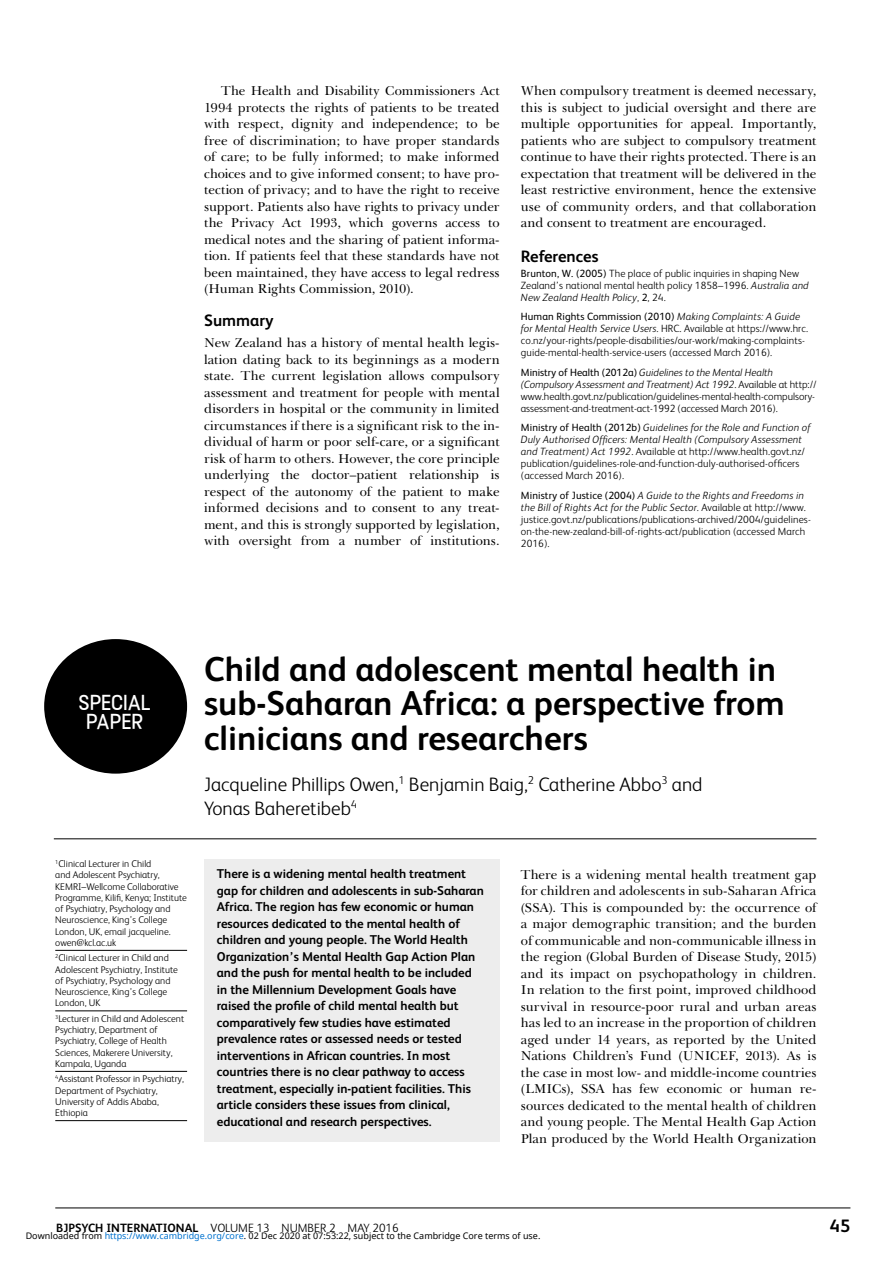
<style>
.page{position:relative;width:893px;height:1263px;background:#fff}
.page>*{position:absolute;margin:0;border:0;box-sizing:border-box;transform-origin:0 0}
.t1{font:700 34.5px/34.5px "FS Albert";color:#000}
.t2{font:24.3px/19.5px "FS Dillonv 1.01";color:#fff;text-align:center}
.t3{font:300 19.5px/24px "FS Albert";color:#000}
.t4{font:700 18px "FS Albert";color:#000}
.t5{font:700 16.5px "FS Albert";color:#000}
.t6{font:13.2px/16.5px "Baskerville BT";letter-spacing:-.005em;color:#000;text-align:justify}
.t7{font:700 12.75px/16.5px "FS Albert";color:#000}
.t8{font:300 12px "FS Albert";color:#000}
.t9{font:300 10.5px/12px "FS Albert";letter-spacing:.01em;color:#000}
.t10{font:300 9.75px/11.2px "FS Albert";color:#000}
.t11{font:9px "Noto Sans";color:#000}
.s1{font-weight:400}
.s2{font-style:italic}
.s3{font-weight:700}
.s4{color:#0172cf}
</style>
<div class="page">
<hr style="left:55px;top:1208px;width:795px;height:1px;background:#000">
<div style="left:44px;top:639px;width:143px;height:135px;background:#000;border-radius:50%"></div>
<hr style="left:54px;top:838px;width:762px;height:1px;background:#000">
<div style="left:204px;top:860px;width:296px;height:282px;background:#ededed"></div>
<hr style="left:55px;top:950px;width:132px;height:1px;background:#000">
<hr style="left:55px;top:1010px;width:132px;height:1px;background:#000">
<hr style="left:55px;top:1071px;width:132px;height:1px;background:#000">
<hr style="left:55px;top:1120px;width:132px;height:1px;background:#000">
<p class="t6" style="left:204px;top:83px;width:297px;text-indent:17px">The Health and Disability Commissioners Act 1994 protects the rights of patients to be treated with respect, dignity and independence; to be free of discrimination; to have proper standards of care; to be fully informed; to make informed choices and to give informed consent; to have pro&shy;tection of privacy; and to have the right to receive support. Patients also have rights to privacy under the Privacy Act 1993, which governs access to medical notes and the sharing of patient informa&shy;tion. If patients feel that these standards have not been maintained, they have access to legal redress (Human Rights Commission, 2010).</p>
<p class="t5" style="left:204px;top:309px;width:71px">Summary</p>
<p class="t6" style="left:204px;top:335px;width:297px">New Zealand has a history of mental health legis&shy;lation dating back to its beginnings as a modern state. The current legislation allows compulsory assessment and treatment for people with mental disorders in hospital or the community in limited circumstances if there is a significant risk to the in&shy;dividual of harm or poor self-care, or a significant risk of harm to others. However, the core principle underlying the doctor–patient relationship is respect of the autonomy of the patient to make informed decisions and to consent to any treat&shy;ment, and this is strongly supported by legislation, with oversight from a number of institutions.</p>
<p class="t6" style="left:521px;top:83px;width:297px">When compulsory treatment is deemed necessary, this is subject to judicial oversight and there are multiple opportunities for appeal. Importantly, patients who are subject to compulsory treatment continue to have their rights protected. There is an expectation that treatment will be delivered in the least restrictive environment, hence the extensive use of community orders, and that collaboration and consent to treatment are encouraged.</p>
<p class="t5" style="left:521px;top:245px;width:79px">References</p>
<p class="t9" style="left:521px;top:267px;width:289px"><span class="s1">Brunton, W. (2005)</span> The place of public inquiries in shaping New<br>Zealand’s national mental health policy 1858–1996. <span class="s2">Australia and<br>New Zealand Health Policy</span>, <span class="s1">2</span>, 24.</p>
<p class="t9" style="left:521px;top:310px;width:289px"><span class="s1">Human Rights Commission (2010)</span> <span class="s2">Making Complaints: A Guide for Mental Health Service Users</span>. HRC. Available at https://www.hrc. co.nz/your-rights/people-disabilities/our-work/making-complaints&shy;guide-mental-health-service-users (accessed March 2016).</p>
<p class="t9" style="left:521px;top:366px;width:297px"><span class="s1">Ministry of Health (2012a)</span> <span class="s2">Guidelines to the Mental Health (Compulsory Assessment and Treatment) Act 1992</span>. Available at http:// www.health.govt.nz/publication/guidelines-mental-health-compulsory&shy;assessment-and-treatment-act-1992 (accessed March 2016).</p>
<p class="t9" style="left:521px;top:421px;width:291px"><span class="s1">Ministry of Health (2012b)</span> <span class="s2">Guidelines for the Role and Function of Duly Authorised Officers: Mental Health (Compulsory Assessment and Treatment) Act 1992</span>. Available at http://www.health.govt.nz/ publication/guidelines-role-and-function-duly-authorised-officers (accessed March 2016).</p>
<p class="t9" style="left:521px;top:489px;width:291px"><span class="s1">Ministry of Justice (2004)</span> <span class="s2">A Guide to the Rights and Freedoms in the Bill of Rights Act for the Public Sector</span>. Available at http://www. justice.govt.nz/publications/publications-archived/2004/guidelines&shy;on-the-new-zealand-bill-of-rights-act/publication (accessed March 2016).</p>
<h2 class="t2" style="left:79px;top:691px;width:74px">SPECIAL<br>PAPER</h2>
<h1 class="t1" style="left:204px;top:650px;width:582px">Child and adolescent mental health in sub-Saharan Africa: a perspective from clinicians and researchers</h1>
<h3 class="t3" style="left:204px;top:771px;width:500px">Jacqueline Phillips Owen,<sup>1</sup> Benjamin Baig,<sup>2</sup> Catherine Abbo<sup>3</sup> and<br>Yonas Baheretibeb<sup>4</sup></h3>
<p class="t10" style="left:55px;top:858px;width:133px"><sup>1</sup>Clinical Lecturer in Child<br>and Adolescent Psychiatry,<br>KEMRI–Wellcome Collaborative<br>Programme, Kilifi, Kenya; Institute of Psychiatry, Psychology and<br>Neuroscience, King’s College<br>London, UK, email jacqueline. owen@kcl.ac.uk</p>
<p class="t10" style="left:55px;top:952px;width:124px"><sup>2</sup>Clinical Lecturer in Child and<br>Adolescent Psychiatry, Institute of Psychiatry, Psychology and<br>Neuroscience, King’s College<br>London, UK</p>
<p class="t10" style="left:55px;top:1012px;width:130px"><sup>3</sup>Lecturer in Child and Adolescent<br>Psychiatry, Department of<br>Psychiatry, College of Health<br>Sciences, Makerere University,<br>Kampala, Uganda</p>
<p class="t10" style="left:55px;top:1073px;width:130px"><sup>4</sup>Assistant Professor in Psychiatry,<br>Department of Psychiatry,<br>University of Addis Ababa,<br>Ethiopia</p>
<p class="t7" style="left:217px;top:865px;width:268px">There is a widening mental health treatment gap for children and adolescents in sub-Saharan Africa. The region has few economic or human resources dedicated to the mental health of children and young people. The World Health Organization’s Mental Health Gap Action Plan and the push for mental health to be included in the Millennium Development Goals have raised the profile of child mental health but comparatively few studies have estimated prevalence rates or assessed needs or tested interventions in African countries. In most countries there is no clear pathway to access treatment, especially in-patient facilities. This article considers these issues from clinical, educational and research perspectives.</p>
<p class="t6" style="left:521px;top:866px;width:297px">There is a widening mental health treatment gap for children and adolescents in sub-Saharan Africa (SSA). This is compounded by: the occurrence of a major demographic transition; and the burden of communicable and non-communicable illness in the region (Global Burden of Disease Study, 2015) and its impact on psychopathology in children.<br>In relation to the first point, improved childhood survival in resource-poor rural and urban areas has led to an increase in the proportion of children aged under 14 years, as reported by the United Nations Children’s Fund (UNICEF, 2013). As is the case in most low- and middle-income countries (LMICs), SSA has few economic or human re&shy;sources dedicated to the mental health of children and young people. The Mental Health Gap Action Plan produced by the World Health Organization</p>
<p class="t8" style="left:56px;top:1220px;width:344px"><span class="s3">BJPSYCH INTERNATIONAL</span> VOLUME 13 NUMBER 2 MAY 2016</p>
<h3 class="t4" style="left:830px;top:1214px;width:22px">45</h3>
<p class="t11" style="left:26px;top:1229px;width:516px">Downloaded from <span class="s4">https://www.cambridge.org/core</span>. 02 Dec 2020 at 07:53:22, subject to the Cambridge Core terms of use.</p>
</div>
